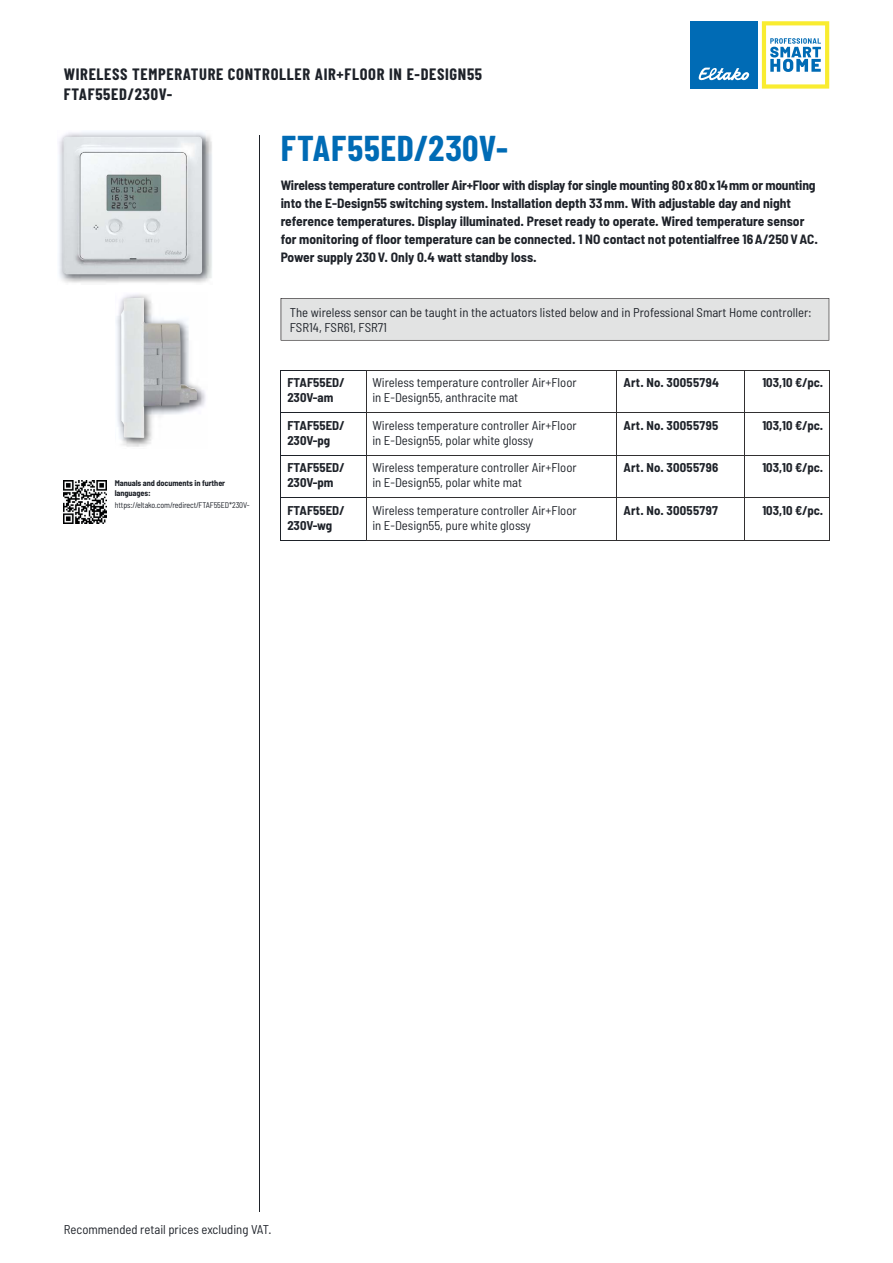
<style>
.page{position:relative;width:893px;height:1263px;background:#fff}
.page>*{position:absolute;margin:0;border:0;box-sizing:border-box;transform-origin:0 0}
.t1{font:700 36px "Barlow Condensed";letter-spacing:.02em;color:#006bb5}
.t2{font:700 16.5px/19.5px "Barlow Condensed";letter-spacing:.04em;color:#1e2229}
.t3{font:700 semi-condensed 13.5px/18px "Barlow";color:#1e2229}
.t4{font:semi-condensed 12.75px/15px "Barlow";color:#1e2229}
.t5{font:700 semi-condensed 12.75px/15px "Barlow";color:#1e2229}
.t6{font:700 semi-condensed 12.75px "Barlow";letter-spacing:.025em;color:#1e2229}
.t7{font:700 semi-condensed 12.75px "Barlow";letter-spacing:.02em;color:#1e2229}
.t8{font:semi-condensed 8.25px "Barlow";letter-spacing:-.015em;color:#1e2229}
.t9{font:700 semi-condensed 8.25px/9.8px "Barlow";letter-spacing:-.01em;color:#1e2229}
</style>
<div class="page">
<hr style="left:259px;top:136px;width:1px;height:1076px;background:#1e2229">
<svg style="left:762px;top:21px;width:67px;height:68px"></svg>
<div style="left:690px;top:21px;width:68px;height:68px;background:#006bb5"></div>
<svg style="left:698px;top:68px;width:51px;height:13px"></svg>
<img style="left:59px;top:132px;width:153px;height:151px">
<img style="left:64px;top:136px;width:138px;height:138px">
<img style="left:116px;top:294px;width:90px;height:153px">
<img style="left:121px;top:298px;width:76px;height:140px">
<img style="left:64px;top:481px;width:42px;height:42px">
<hr style="left:281px;top:370px;width:85px;height:1px;background:#1e2229">
<hr style="left:281px;top:371px;width:1px;height:42px;background:#1e2229">
<hr style="left:281px;top:413px;width:85px;height:1px;background:#1e2229">
<hr style="left:281px;top:413px;width:1px;height:42px;background:#1e2229">
<hr style="left:281px;top:455px;width:85px;height:1px;background:#1e2229">
<hr style="left:281px;top:456px;width:1px;height:42px;background:#1e2229">
<hr style="left:281px;top:498px;width:85px;height:1px;background:#1e2229">
<hr style="left:281px;top:498px;width:1px;height:42px;background:#1e2229">
<hr style="left:281px;top:540px;width:85px;height:1px;background:#1e2229">
<hr style="left:366px;top:370px;width:464px;height:1px;background:#323031">
<hr style="left:829px;top:371px;width:1px;height:42px;background:#323031">
<hr style="left:366px;top:413px;width:464px;height:1px;background:#323031">
<hr style="left:829px;top:413px;width:1px;height:42px;background:#323031">
<hr style="left:366px;top:455px;width:464px;height:1px;background:#323031">
<hr style="left:829px;top:456px;width:1px;height:42px;background:#323031">
<hr style="left:366px;top:498px;width:464px;height:1px;background:#323031">
<hr style="left:829px;top:498px;width:1px;height:42px;background:#323031">
<hr style="left:366px;top:540px;width:464px;height:1px;background:#323031">
<hr style="left:366px;top:371px;width:1px;height:42px;background:#323031">
<hr style="left:366px;top:413px;width:1px;height:42px;background:#323031">
<hr style="left:366px;top:456px;width:1px;height:42px;background:#323031">
<hr style="left:366px;top:498px;width:1px;height:42px;background:#323031">
<hr style="left:617px;top:371px;width:1px;height:42px;background:#323031">
<hr style="left:744px;top:371px;width:1px;height:42px;background:#323031">
<hr style="left:617px;top:413px;width:1px;height:42px;background:#323031">
<hr style="left:744px;top:413px;width:1px;height:42px;background:#323031">
<hr style="left:617px;top:456px;width:1px;height:42px;background:#323031">
<hr style="left:744px;top:456px;width:1px;height:42px;background:#323031">
<hr style="left:617px;top:498px;width:1px;height:42px;background:#323031">
<hr style="left:744px;top:498px;width:1px;height:42px;background:#323031">
<div style="left:281px;top:298px;width:548px;height:43px;background:#e2e3e3"></div>
<p class="t2" style="left:64px;top:65px;width:420px">WIRELESS TEMPERATURE CONTROLLER AIR+FLOOR IN E-DESIGN55<br>FTAF55ED/230V-</p>
<h1 class="t1" style="left:281px;top:128px;width:229px">FTAF55ED/230V-</h1>
<p class="t3" style="left:281px;top:178px;width:539px">Wireless temperature controller Air+Floor with display for single mounting 80 x 80 x 14 mm or mounting into the E-Design55 switching system. Installation depth 33 mm. With adjustable day and night reference temperatures. Dis play illuminated. Preset ready to operate. Wired temperature sensor for monitoring of floor temperature can be connected. 1 NO contact not potentialfree 16 A/250 V AC.<br>Power supply 230 V. Only 0.4 watt standby loss.</p>
<p class="t9" style="left:115px;top:479px;width:112px">Manuals and documents in further languages:</p>
<p class="t8" style="left:115px;top:502px;width:136px">https://eltako.com/redirect/FTAF55ED*230V-</p>
<p class="t4" style="left:290px;top:307px;width:523px">The wireless sensor can be taught in the actuators listed below and in Professional Smart Home controller:<br>FSR14, FSR61, FSR71</p>
<p class="t5" style="left:287px;top:377px;width:59px">FTAF55ED/<br>230V-am</p>
<p class="t4" style="left:372px;top:377px;width:206px">Wireless temperature controller Air+Floor in E-Design55, anthracite mat</p>
<p class="t6" style="left:623px;top:378px;width:97px">Art. No. 30055794</p>
<p class="t5" style="left:762px;top:377px;width:62px">103,10 €/pc.</p>
<p class="t5" style="left:287px;top:419px;width:59px">FTAF55ED/<br>230V-pg</p>
<p class="t4" style="left:372px;top:419px;width:206px">Wireless temperature controller Air+Floor in E-Design55, polar white glossy</p>
<p class="t7" style="left:623px;top:421px;width:97px">Art. No. 30055795</p>
<p class="t5" style="left:762px;top:419px;width:62px">103,10 €/pc.</p>
<p class="t5" style="left:287px;top:462px;width:59px">FTAF55ED/<br>230V-pm</p>
<p class="t4" style="left:372px;top:462px;width:206px">Wireless temperature controller Air+Floor in E-Design55, polar white mat</p>
<p class="t7" style="left:623px;top:464px;width:97px">Art. No. 30055796</p>
<p class="t5" style="left:762px;top:462px;width:62px">103,10 €/pc.</p>
<p class="t5" style="left:287px;top:504px;width:59px">FTAF55ED/<br>230V-wg</p>
<p class="t4" style="left:372px;top:504px;width:206px">Wireless temperature controller Air+Floor in E-Design55, pure white glossy</p>
<p class="t6" style="left:623px;top:506px;width:96px">Art. No. 30055797</p>
<p class="t5" style="left:762px;top:504px;width:62px">103,10 €/pc.</p>
<p class="t4" style="left:64px;top:1224px;width:209px">Recommended retail prices excluding VAT.</p>
</div>
